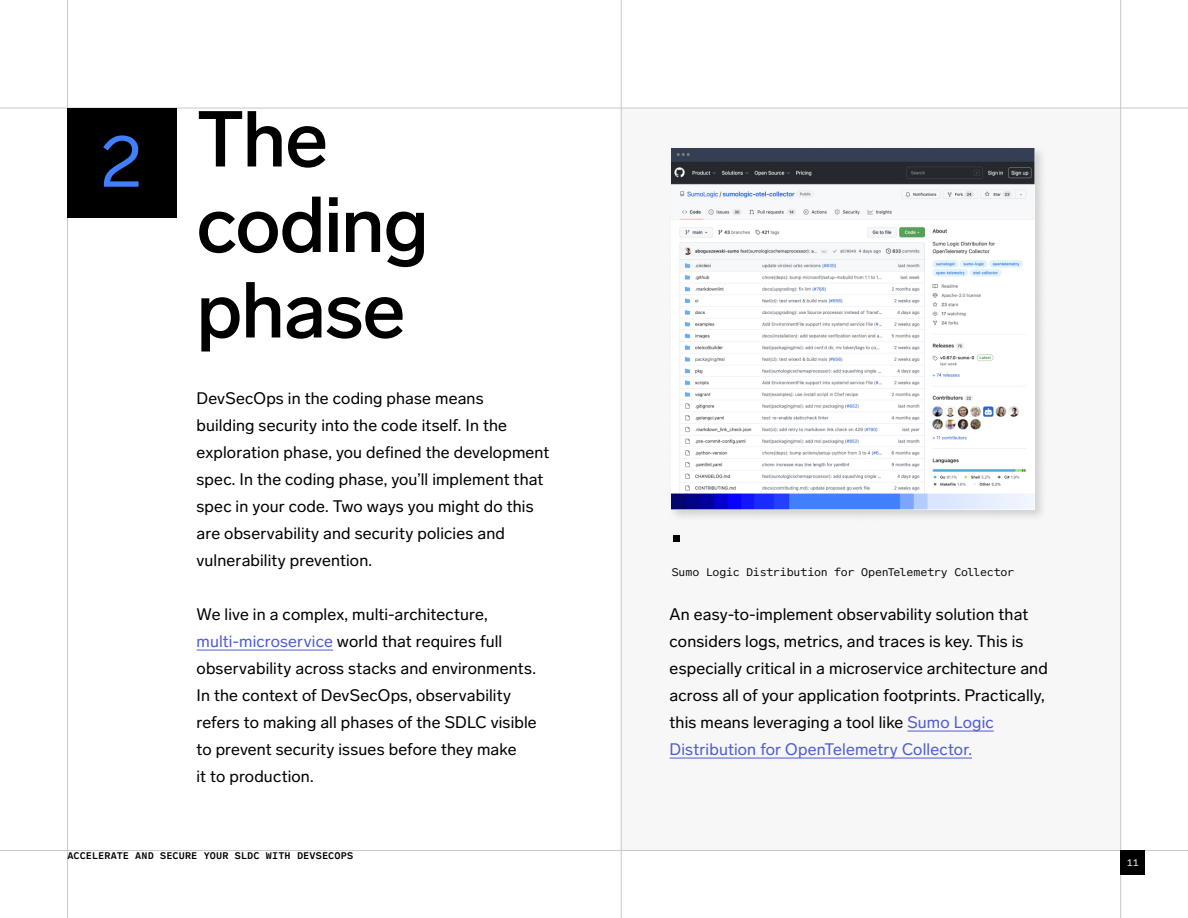
<style>
.page{position:relative;width:1188px;height:918px;background:#fff}
.page>*{position:absolute;margin:0;border:0;box-sizing:border-box;transform-origin:0 0}
.t1{font:500 78px/85.5px "Lab Grotesque";letter-spacing:-.015em;color:#000}
.t2{font:78px "Lab Grotesque Mono";color:#4080ff}
.t3{font:16.5px/27px "Lab Grotesque";letter-spacing:.01em;color:#000}
.t4{font:12px "Lab Grotesque Mono";letter-spacing:-.015em;color:#000}
.t5{font:700 10.5px "Lab Grotesque Mono";letter-spacing:.015em;color:#000}
.t6{font:10.5px "Lab Grotesque Mono";color:#fff}
.s1{color:#4f5cd6}
</style>
<div class="page">
<div style="left:621px;top:108px;width:499px;height:742px;background:#f7f7f7"></div>
<hr style="left:67px;top:0;width:1px;height:918px;background:#c6c8ca">
<hr style="left:0;top:108px;width:1188px;height:1px;background:#c6c8ca">
<hr style="left:0;top:850px;width:1188px;height:1px;background:#c6c8ca">
<hr style="left:1120px;top:0;width:1px;height:918px;background:#c6c8ca">
<hr style="left:621px;top:0;width:1px;height:918px;background:#c6c8ca">
<div style="left:1121px;top:851px;width:24px;height:24px;background:#000"></div>
<div style="left:68px;top:108px;width:109px;height:109px;background:#000"></div>
<hr style="left:197px;top:650px;width:136px;height:1px;background:#4f5cd6">
<hr style="left:907px;top:731px;width:87px;height:1px;background:#4f5cd6">
<hr style="left:670px;top:758px;width:302px;height:1px;background:#4f5cd6">
<div style="left:668px;top:145px;width:379px;height:377px;background:#000;opacity:.15"></div>
<img style="left:672px;top:148px;width:362px;height:361px">
<div style="left:673px;top:536px;width:7px;height:6px;background:#000"></div>
<h1 class="t2" style="left:98px;top:107px;width:47px">2</h1>
<h1 class="t1" style="left:197px;top:97px;width:234px">The coding phase</h1>
<p class="t3" style="left:197px;top:385px;width:354px">DevSecOps in the coding phase means<br>building security into the code itself. In the exploration phase, you defined the development spec. In the coding phase, you’ll implement that spec in your code. Two ways you might do this are observability and security policies and vulnerability prevention.</p>
<p class="t3" style="left:197px;top:601px;width:342px">We live in a complex, multi-architecture, <span class="s1">multi-microservice</span> world that requires full observability across stacks and environments.<br>In the context of DevSecOps, observability refers to making all phases of the SDLC visible to prevent security issues before they make<br>it to production.</p>
<p class="t5" style="left:68px;top:848px;width:287px">ACCELERATE AND SECURE YOUR SLDC WITH DEVSECOPS</p>
<p class="t4" style="left:672px;top:564px;width:344px">Sumo Logic Distribution for OpenTelemetry Collector</p>
<p class="t3" style="left:670px;top:601px;width:380px">An easy-to-implement observability solution that considers logs, metrics, and traces is key. This is especially critical in a microservice architecture and across all of your application footprints. Practically, this means leveraging a tool like <span class="s1">Sumo Logic Distribution for OpenTelemetry Collector.</span></p>
<p class="t6" style="left:1127px;top:855px;width:14px">11</p>
</div>
